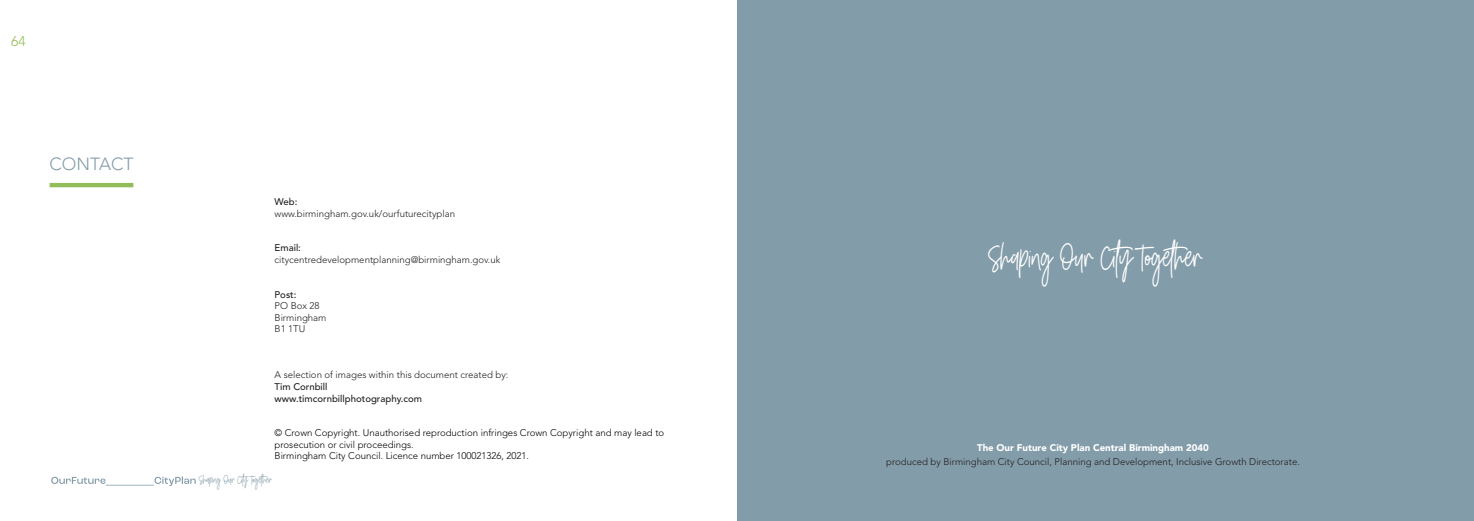
<style>
.page{position:relative;width:1474px;height:521px;background:#fff}
.page>*{position:absolute;margin:0;border:0;box-sizing:border-box;transform-origin:0 0}
.t1{font:30.62px "Golden Youth Script";color:#fff;scale:.85 1}
.t2{font:300 17.5px "Avenir LT Std";color:#839ca9}
.t3{font:300 14px "Avenir LT Std";color:#93bd59}
.t4{font:10.5px "Golden Youth Script";color:#839ca9;scale:.85 1}
.t5{font:300 9.62px/11.5px "Avenir LT Std";color:#231f20}
.t6{font:300 9.62px/11.5px "Avenir LT Std";color:#080302}
.t7{font:500 9.62px/11.5px "Avenir";color:#231f20}
.t8{font:900 9.62px "Avenir";color:#fff}
</style>
<div class="page">
<div style="left:737px;top:0;width:736px;height:521px;background:#839ca9"></div>
<hr style="left:50px;top:183px;width:83px;height:4px;background:#93bd59">
<svg style="left:51px;top:476px;width:145px;height:10px"></svg>
<h3 class="t3" style="left:11px;top:33px;width:16px">64</h3>
<h2 class="t2" style="left:50px;top:154px;width:85px">CONTACT</h2>
<p class="t7" style="left:274px;top:196px;width:24px">Web:</p>
<p class="t5" style="left:274px;top:208px;width:182px">www.birmingham.gov.uk/ourfuturecityplan</p>
<p class="t7" style="left:274px;top:242px;width:28px">Email:</p>
<p class="t5" style="left:274px;top:254px;width:227px">citycentredevelopmentplanning@birmingham.gov.uk</p>
<p class="t7" style="left:274px;top:289px;width:23px">Post:</p>
<p class="t5" style="left:274px;top:300px;width:53px">PO Box 28<br>Birmingham<br>B1 1TU</p>
<p class="t5" style="left:274px;top:369px;width:235px">A selection of images within this document created by:</p>
<p class="t7" style="left:274px;top:381px;width:149px">Tim Cornbill www.timcornbillphotography.com</p>
<p class="t6" style="left:274px;top:427px;width:391px">© Crown Copyright. Unauthorised reproduction infringes Crown Copyright and may lead to prosecution or civil proceedings.<br>Birmingham City Council. Licence number 100021326, 2021.</p>
<p class="t4" style="left:198px;top:473px;width:88px">Shaping Our City Together</p>
<h1 class="t1" style="left:987px;top:239px;width:254px">Shaping Our City Together</h1>
<p class="t8" style="left:977px;top:442px;width:233px">The Our Future City Plan Central Birmingham 2040</p>
<p class="t5" style="left:886px;top:456px;width:415px">produced by Birmingham City Council, Planning and Development, Inclusive Growth Directorate.</p>
</div>
